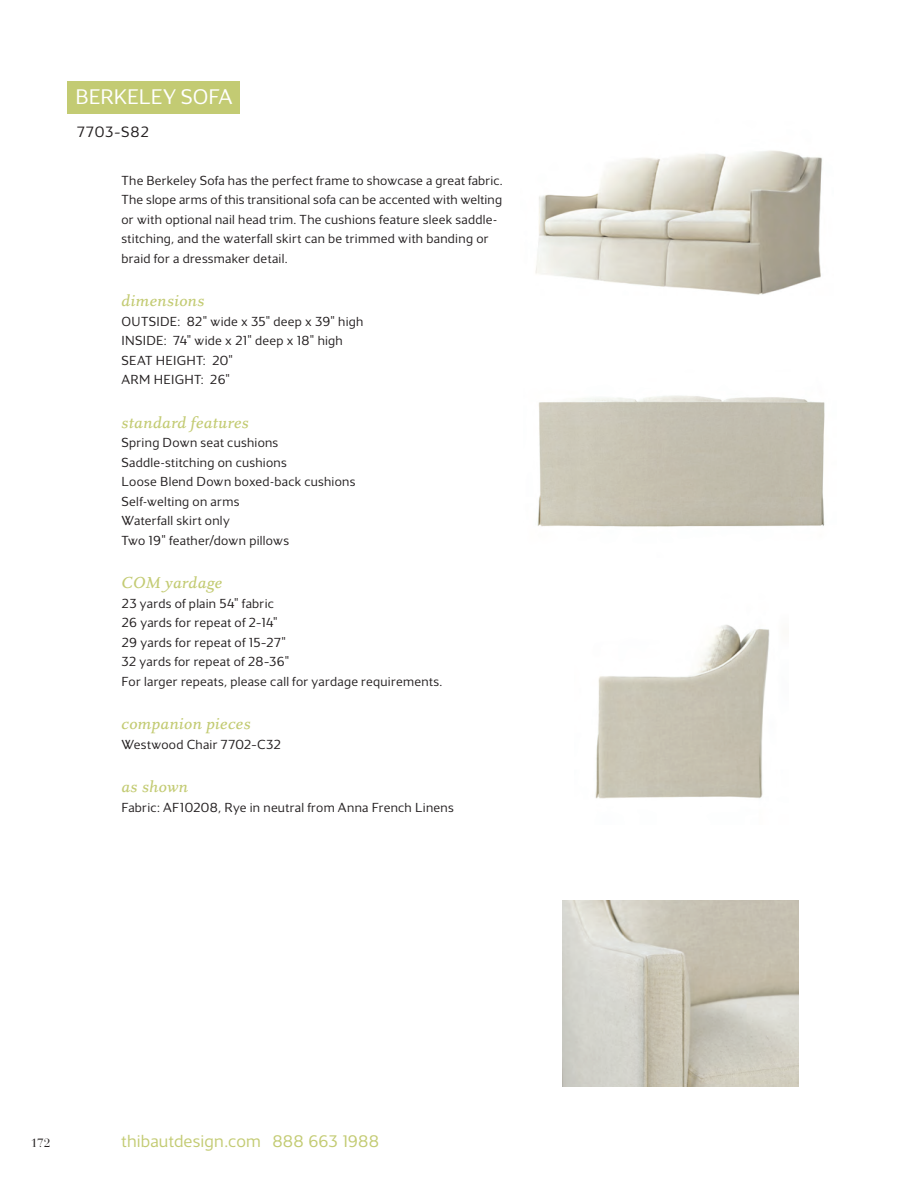
<style>
.page{position:relative;width:918px;height:1188px;background:#fff}
.page>*{position:absolute;margin:0;border:0;box-sizing:border-box;transform-origin:0 0}
.Title_BACK{font:300 21.75px "Maya Samuels";color:#fff}
.t1{font:300 18px "Maya Samuels";letter-spacing:.01em;color:#c3cb73}
.Italic_BACK{font:italic 500 16.5px "Eplica";color:#c3cb73}
.Product___BACK{font:300 15.3px "Maya Samuels";letter-spacing:.045em;color:#231f20}
.Specs_BACK_product{font:300 13.5px/19.5px "Maya Samuels";letter-spacing:.02em;color:#231f20}
.Specs_FRONT_product{font:12px "Bauer Bodoni";color:#231f20}
.s1{font-size:17.25px}
</style>
<div class="page">
<div style="left:68px;top:81px;width:172px;height:32px;background:#c3cb73"></div>
<img style="left:535px;top:150px;width:287px;height:145px">
<img style="left:537px;top:395px;width:288px;height:132px">
<img style="left:595px;top:625px;width:175px;height:174px">
<img style="left:563px;top:900px;width:236px;height:187px">
<p class="Title_BACK" style="left:76px;top:85px;width:158px">BERKELEY SOFA</p>
<p class="Product___BACK" style="left:77px;top:123px;width:73px">7703–S82</p>
<p class="Specs_BACK_product" style="left:122px;top:170px;width:383px">The Berkeley Sofa has the perfect frame to showcase a great fabric.<br>The slope arms of this transitional sofa can be accented with welting or with optional nail head trim. The cushions feature sleek saddle&shy;stitching, and the waterfall skirt can be trimmed with banding or braid for a dressmaker detail.</p>
<p class="Italic_BACK" style="left:122px;top:291px;width:85px">dimensions</p>
<p class="Specs_BACK_product" style="left:122px;top:311px;width:243px">OUTSIDE: 82" wide x 35" deep x 39" high</p>
<p class="Specs_BACK_product" style="left:122px;top:331px;width:223px">INSIDE: 74" wide x 21" deep x 18" high</p>
<p class="Specs_BACK_product" style="left:122px;top:350px;width:113px">SEAT HEIGHT: 20"</p>
<p class="Specs_BACK_product" style="left:122px;top:370px;width:110px">ARM HEIGHT: 26"</p>
<p class="Italic_BACK" style="left:122px;top:413px;width:129px">standard features</p>
<p class="Specs_BACK_product" style="left:122px;top:433px;width:158px">Spring Down seat cushions</p>
<p class="Specs_BACK_product" style="left:122px;top:452px;width:167px">Saddle-stitching on cushions</p>
<p class="Specs_BACK_product" style="left:122px;top:472px;width:235px">Loose Blend Down boxed-back cushions</p>
<p class="Specs_BACK_product" style="left:122px;top:491px;width:119px">Self-welting on arms</p>
<p class="Specs_BACK_product" style="left:122px;top:511px;width:110px">Waterfall skirt only</p>
<p class="Specs_BACK_product" style="left:122px;top:530px;width:169px">Two 19" feather/down pillows</p>
<p class="Italic_BACK" style="left:122px;top:573px;width:103px">COM yardage</p>
<p class="Specs_BACK_product" style="left:122px;top:593px;width:158px">23 yards of plain 54" fabric<br>26 yards for repeat of 2–14"</p>
<p class="Specs_BACK_product" style="left:122px;top:632px;width:166px">29 yards for repeat of 15–27"</p>
<p class="Specs_BACK_product" style="left:122px;top:652px;width:169px">32 yards for repeat of 28–36"</p>
<p class="Specs_BACK_product" style="left:122px;top:671px;width:322px">For larger repeats, please call for yardage requirements.</p>
<p class="Italic_BACK" style="left:122px;top:714px;width:131px">companion pieces</p>
<p class="Specs_BACK_product" style="left:122px;top:734px;width:161px">Westwood Chair 7702–C32</p>
<p class="Italic_BACK" style="left:122px;top:777px;width:68px">as shown</p>
<p class="Specs_BACK_product" style="left:122px;top:797px;width:334px">Fabric: AF10208, Rye in neutral from Anna French Linens</p>
<p class="Specs_FRONT_product" style="left:31px;top:1136px;width:21px">172</p>
<h2 class="t1" style="left:122px;top:1131px;width:259px">thibautdesign.com <span class="s1">888 663 1988</span></h2>
</div>
